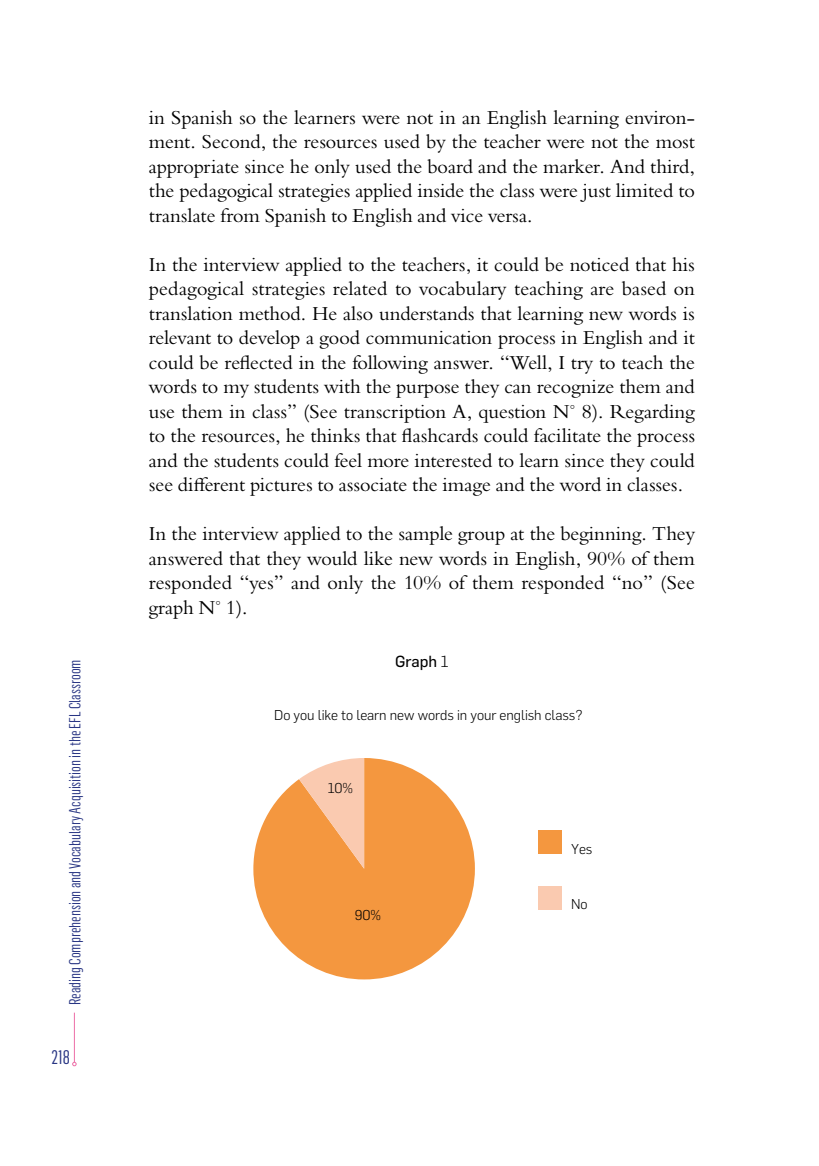
<style>
.page{position:relative;width:819px;height:1166px;background:#fff}
.page>*{position:absolute;margin:0;border:0;box-sizing:border-box;transform-origin:0 0}
.t1{font:19.25px/24.5px "Borgia Pro";color:#000;text-align:justify}
.t2{font:19.25px "Flama Condensed";color:#283583}
.t3{font:15.75px "Flama Condensed";color:#283583}
.t4{font:15.75px "Flama Basic";color:#000}
.t5{font:300 14px "Flama";letter-spacing:-.005em;color:#000}
.s1{font-family:"Flama";font-weight:300}
</style>
<div class="page">
<svg style="left:253px;top:758px;width:222px;height:221px;fill:#f4973f"></svg>
<svg style="left:299px;top:758px;width:65px;height:111px;background:#f7b887"></svg>
<div style="left:539px;top:831px;width:23px;height:23px;background:#f4973f"></div>
<div style="left:539px;top:886px;width:23px;height:23px;background:#facab0"></div>
<hr style="left:74px;top:1012px;width:1px;height:50px;background:#ed6ea7">
<svg style="left:72px;top:1062px;width:5px;height:4px"></svg>
<p class="t3" style="left:65px;top:1005px;width:347px;rotate:-90deg">Reading Comprehension and Vocabulary Acquisition in the EFL Classroom</p>
<p class="t2" style="left:51px;top:1045px;width:20px">218</p>
<p class="t1" style="left:149px;top:105px;width:547px">in Spanish so the learners were not in an English learning environ&shy;ment. Second, the resources used by the teacher were not the most appropriate since he only used the board and the marker. And third, the pedagogical strategies applied inside the class were just limited to translate from Spanish to English and vice versa.</p>
<p class="t1" style="left:149px;top:252px;width:547px">In the interview applied to the teachers, it could be noticed that his pedagogical strategies related to vocabulary teaching are based on translation method. He also understands that learning new words is relevant to develop a good communication process in English and it could be reflected in the following answer. “Well, I try to teach the words to my students with the purpose they can recognize them and use them in class” (See transcription A, question N° 8). Regarding to the resources, he thinks that flashcards could facilitate the process and the students could feel more interested to learn since they could see different pictures to associate the image and the word in classes.</p>
<p class="t1" style="left:149px;top:522px;width:547px">In the interview applied to the sample group at the beginning. They answered that they would like new words in English, 90% of them responded “yes” and only the 10% of them responded “no” (See graph N° 1).</p>
<p class="t4" style="left:395px;top:651px;width:55px">Graph <span class="s1">1</span></p>
<p class="t5" style="left:274px;top:706px;width:310px">Do you like to learn new words in your english class?</p>
<p class="t5" style="left:328px;top:779px;width:27px">10%</p>
<p class="t5" style="left:355px;top:905px;width:28px">90%</p>
<p class="t5" style="left:571px;top:840px;width:23px">Yes</p>
<p class="t5" style="left:571px;top:895px;width:18px">No</p>
</div>
